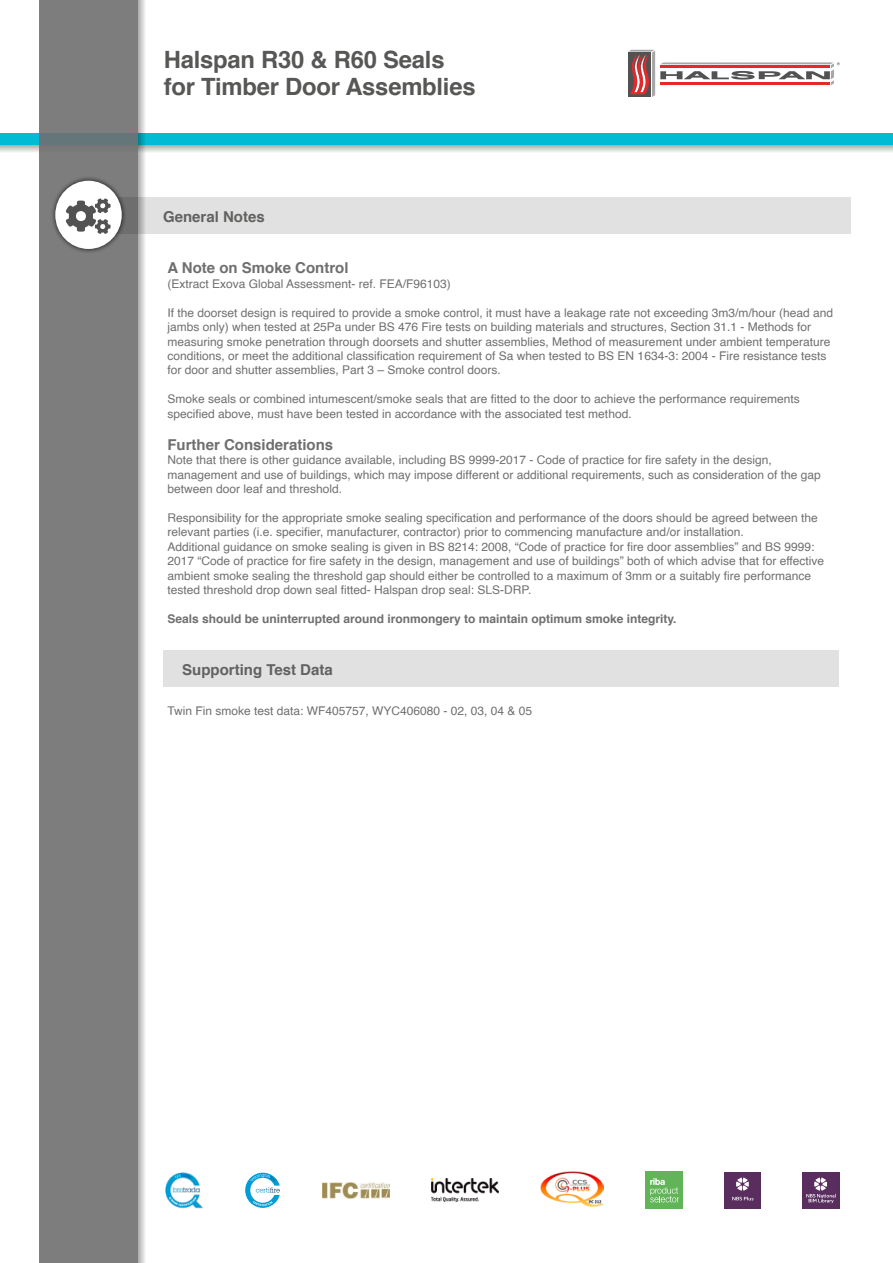
<style>
.page{position:relative;width:893px;height:1263px;background:#fff}
.page>*{position:absolute;margin:0;border:0;box-sizing:border-box;transform-origin:0 0}
.t1{font:700 23.85px/27px "Helvetica";letter-spacing:-.01em;color:#575756}
.t2{font:700 15px "Helvetica";color:#706f6f}
.t3{font:700 15px "Helvetica";color:#616160}
.t4{font:12px/14.4px "Helvetica";color:#706f6f}
.t5{font:700 12px "Helvetica";color:#706f6f}
</style>
<div class="page">
<div style="left:0;top:134px;width:893px;height:11px;background:#00bbd3"></div>
<svg style="left:0;top:145px;width:893px;height:7px;background:#cecece"></svg>
<svg style="left:138px;top:0;width:8px;height:1263px;background:#cccdcd"></svg>
<div style="left:39px;top:0;width:99px;height:1263px;background:#7e7d7d"></div>
<svg style="left:628px;top:50px;width:212px;height:47px"></svg>
<div style="left:164px;top:651px;width:675px;height:36px;background:#e1e1e1"></div>
<img style="left:165px;top:1172px;width:38px;height:36px">
<svg style="left:245px;top:1173px;width:35px;height:35px"></svg>
<img style="left:431px;top:1179px;width:68px;height:23px">
<img style="left:322px;top:1182px;width:67px;height:16px">
<div style="left:645px;top:1171px;width:38px;height:38px;background:#61b457"></div>
<svg style="left:650px;top:1178px;width:29px;height:24px"></svg>
<img style="left:725px;top:1173px;width:36px;height:36px">
<img style="left:732px;top:1196px;width:22px;height:4px">
<img style="left:736px;top:1177px;width:13px;height:14px">
<img style="left:803px;top:1173px;width:36px;height:36px">
<img style="left:814px;top:1177px;width:13px;height:14px">
<img style="left:806px;top:1194px;width:30px;height:3px">
<img style="left:541px;top:1171px;width:62px;height:36px">
<div style="left:83px;top:197px;width:767px;height:37px;background:#e1e1e1"></div>
<div style="left:50px;top:176px;width:77px;height:78px;background:#000;opacity:.75"></div>
<div style="left:55px;top:181px;width:67px;height:68px;background:#fff;border-radius:50%"></div>
<svg style="left:66px;top:198px;width:45px;height:36px"></svg>
<h1 class="t1" style="left:164px;top:46px;width:313px">Halspan R30 &amp; R60 Seals for Timber Door Assemblies</h1>
<p class="t3" style="left:163px;top:204px;width:103px">General Notes</p>
<p class="t2" style="left:167px;top:256px;width:183px">A Note on Smoke Control</p>
<p class="t4" style="left:167px;top:277px;width:285px">(Extract Exova Global Assessment- ref. FEA/F96103)</p>
<p class="t4" style="left:167px;top:306px;width:667px">If the doorset design is required to provide a smoke control, it must have a leakage rate not exceeding 3m3/m/hour (head and jambs only) when tested at 25Pa under BS 476 Fire tests on building materials and structures, Section 31.1 - Methods for measuring smoke penetration through doorsets and shutter assemblies, Method of measurement under ambient temperature conditions, or meet the additional classification requirement of Sa when tested to BS EN 1634-3: 2004 - Fire resistance tests for door and shutter assemblies, Part 3 – Smoke control doors.</p>
<p class="t4" style="left:167px;top:392px;width:634px">Smoke seals or combined intumescent/smoke seals that are fitted to the door to achieve the performance requirements specified above, must have been tested in accordance with the associated test method.</p>
<p class="t2" style="left:167px;top:432px;width:167px">Further Considerations</p>
<p class="t4" style="left:167px;top:453px;width:655px">Note that there is other guidance available, including BS 9999-2017 - Code of practice for fire safety in the design, management and use of buildings, which may impose different or additional requirements, such as consideration of the gap between door leaf and threshold.</p>
<p class="t4" style="left:167px;top:511px;width:658px">Responsibility for the appropriate smoke sealing specification and performance of the doors should be agreed between the relevant parties (i.e. specifier, manufacturer, contractor) prior to commencing manufacture and/or installation.<br>Additional guidance on smoke sealing is given in BS 8214: 2008, “Code of practice for fire door assemblies” and BS 9999:<br>2017 “Code of practice for fire safety in the design, management and use of buildings” both of which advise that for effective ambient smoke sealing the threshold gap should either be controlled to a maximum of 3mm or a suitably fire performance tested threshold drop down seal fitted- Halspan drop seal: SLS-DRP.</p>
<p class="t5" style="left:167px;top:609px;width:511px">Seals should be uninterrupted around ironmongery to maintain optimum smoke integrity.</p>
<p class="t3" style="left:182px;top:657px;width:152px">Supporting Test Data</p>
<p class="t4" style="left:167px;top:704px;width:366px">Twin Fin smoke test data: WF405757, WYC406080 - 02, 03, 04 &amp; 05</p>
</div>
